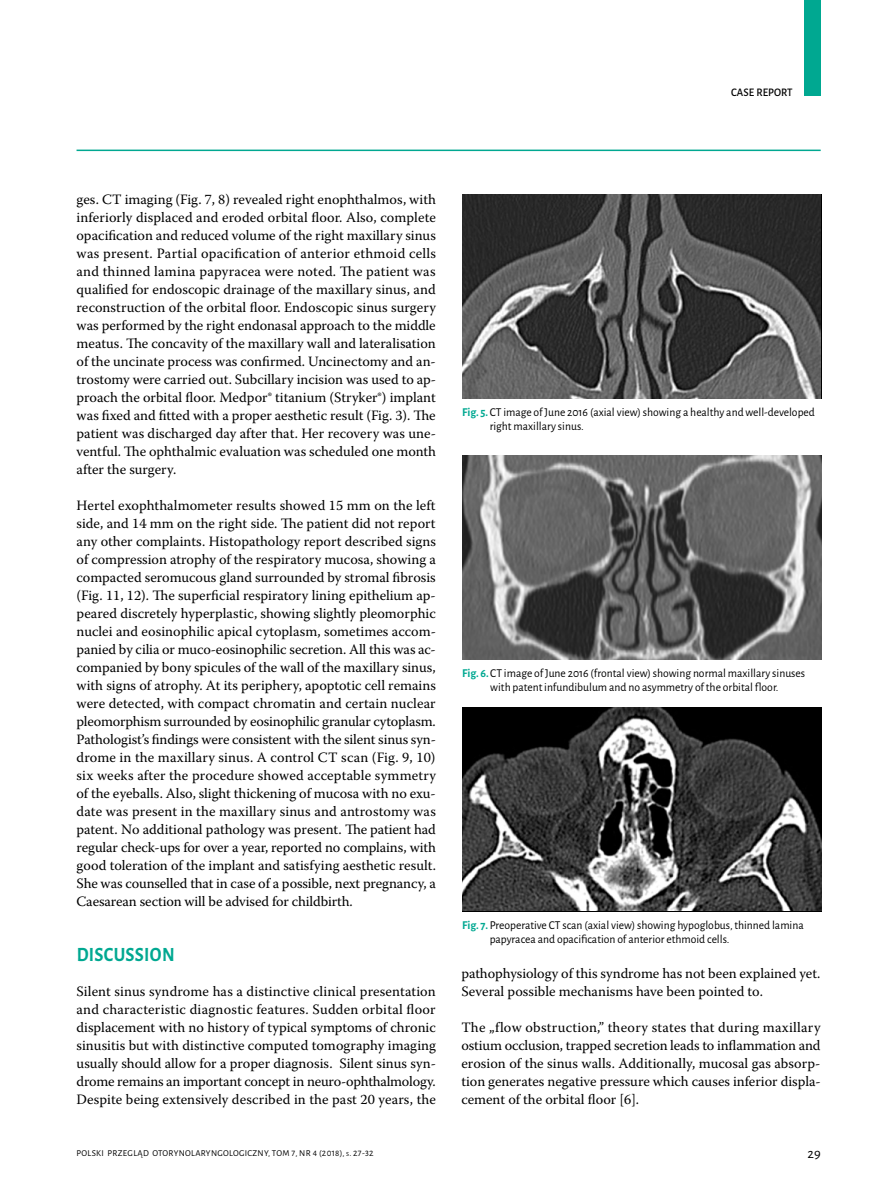
<style>
.page{position:relative;width:893px;height:1191px;background:#fff}
.page>*{position:absolute;margin:0;border:0;box-sizing:border-box;transform-origin:0 0}
.t1{font:700 20.25px "Alegreya Sans";letter-spacing:.015em;color:#00a891;scale:.9 1}
.t2{font:14.25px/18px "Warnock Pro";color:#000;text-align:justify}
.t3{font:14.25px "Alegreya Sans";color:#000}
.t4{font:12px/13.5px "Alegreya Sans";color:#000}
.t5{font:500 11.55px "Alegreya Sans";color:#000;scale:.95 1}
.t6{font:9px "Alegreya Sans";letter-spacing:.035em;color:#000}
.s1{font-size:6.3px}
.s2{font-weight:700;color:#00a891}
</style>
<div class="page">
<hr style="left:77px;top:150px;width:744px;height:1px;background:#00a891">
<div style="left:804px;top:0;width:17px;height:96px;background:#00a891"></div>
<img style="left:462px;top:195px;width:359px;height:203px">
<img style="left:462px;top:456px;width:359px;height:203px">
<img style="left:462px;top:708px;width:359px;height:202px">
<p class="t5" style="left:731px;top:84px;width:66px">CASE REPORT</p>
<p class="t2" style="left:77px;top:190px;width:361px">ges. CT imaging (Fig. 7, 8) revealed right enophthalmos, with inferiorly displaced and eroded orbital floor. Also, complete opacification and reduced volume of the right maxillary sinus was present. Partial opacification of anterior ethmoid cells and thinned lamina papyracea were noted. The patient was qualified for endoscopic drainage of the maxillary sinus, and reconstruction of the orbital floor. Endoscopic sinus surgery was performed by the right endonasal approach to the middle meatus. The concavity of the maxillary wall and lateralisation of the uncinate process was confirmed. Uncinectomy and an&shy;trostomy were carried out. Subcillary incision was used to ap&shy;proach the orbital floor. Medpor® titanium (Stryker®) implant was fixed and fitted with a proper aesthetic result (Fig. 3). The patient was discharged day after that. Her recovery was une&shy;ventful. The ophthalmic evaluation was scheduled one month after the surgery.</p>
<p class="t2" style="left:77px;top:496px;width:361px">Hertel exophthalmometer results showed 15 mm on the left side, and 14 mm on the right side. The patient did not report any other complaints. Histopathology report described signs of compression atrophy of the respiratory mucosa, showing a compacted seromucous gland surrounded by stromal fibrosis (Fig. 11, 12). The superficial respiratory lining epithelium ap&shy;peared discretely hyperplastic, showing slightly pleomorphic nuclei and eosinophilic apical cytoplasm, sometimes accom&shy;panied by cilia or muco-eosinophilic secretion. All this was ac&shy;companied by bony spicules of the wall of the maxillary sinus, with signs of atrophy. At its periphery, apoptotic cell remains were detected, with compact chromatin and certain nuclear pleomorphism surrounded by eosinophilic granular cytoplasm.<br>Pathologist’s findings were consistent with the silent sinus syn&shy;drome in the maxillary sinus. A control CT scan (Fig. 9, 10) six weeks after the procedure showed acceptable symmetry of the eyeballs. Also, slight thickening of mucosa with no exu&shy;date was present in the maxillary sinus and antrostomy was patent. No additional pathology was present. The patient had regular check-ups for over a year, reported no complains, with good toleration of the implant and satisfying aesthetic result.<br>She was counselled that in case of a possible, next pregnancy, a Caesarean section will be advised for childbirth.</p>
<h1 class="t1" style="left:77px;top:940px;width:110px">DISCUSSION</h1>
<p class="t2" style="left:77px;top:982px;width:361px">Silent sinus syndrome has a distinctive clinical presentation and characteristic diagnostic features. Sudden orbital floor displacement with no history of typical symptoms of chronic sinusitis but with distinctive computed tomography imaging usually should allow for a proper diagnosis. Silent sinus syn&shy;drome remains an important concept in neuro-ophthalmology.<br>Despite being extensively described in the past 20 years, the</p>
<p class="t6" style="left:77px;top:1146px;width:298px">Polski Przegląd Otorynolaryngologiczny, tom 7, nr 4 (2018), <span class="s1">s</span>. 27-32</p>
<p class="t4" style="left:490px;top:405px;width:327px;text-indent:-27px"><span class="s2">FIG. 5.</span> CT image of June 2016 (axial view) showing a healthy and well-developed right maxillary sinus.</p>
<p class="t4" style="left:462px;top:666px;width:344px;text-align:center"><span class="s2">FIG. 6.</span> CT image of June 2016 (frontal view) showing normal maxillary sinuses with patent infundibulum and no asymmetry of the orbital floor.</p>
<p class="t4" style="left:490px;top:918px;width:316px;text-indent:-27px"><span class="s2">FIG. 7.</span> Preoperative CT scan (axial view) showing hypoglobus, thinned lamina papyracea and opacification of anterior ethmoid cells.</p>
<p class="t2" style="left:461px;top:964px;width:361px">pathophysiology of this syndrome has not been explained yet.<br>Several possible mechanisms have been pointed to.</p>
<p class="t2" style="left:461px;top:1018px;width:361px">The „flow obstruction,” theory states that during maxillary ostium occlusion, trapped secretion leads to inflammation and erosion of the sinus walls. Additionally, mucosal gas absorp&shy;tion generates negative pressure which causes inferior displa&shy;cement of the orbital floor [6].</p>
<p class="t3" style="left:807px;top:1144px;width:15px">29</p>
</div>
